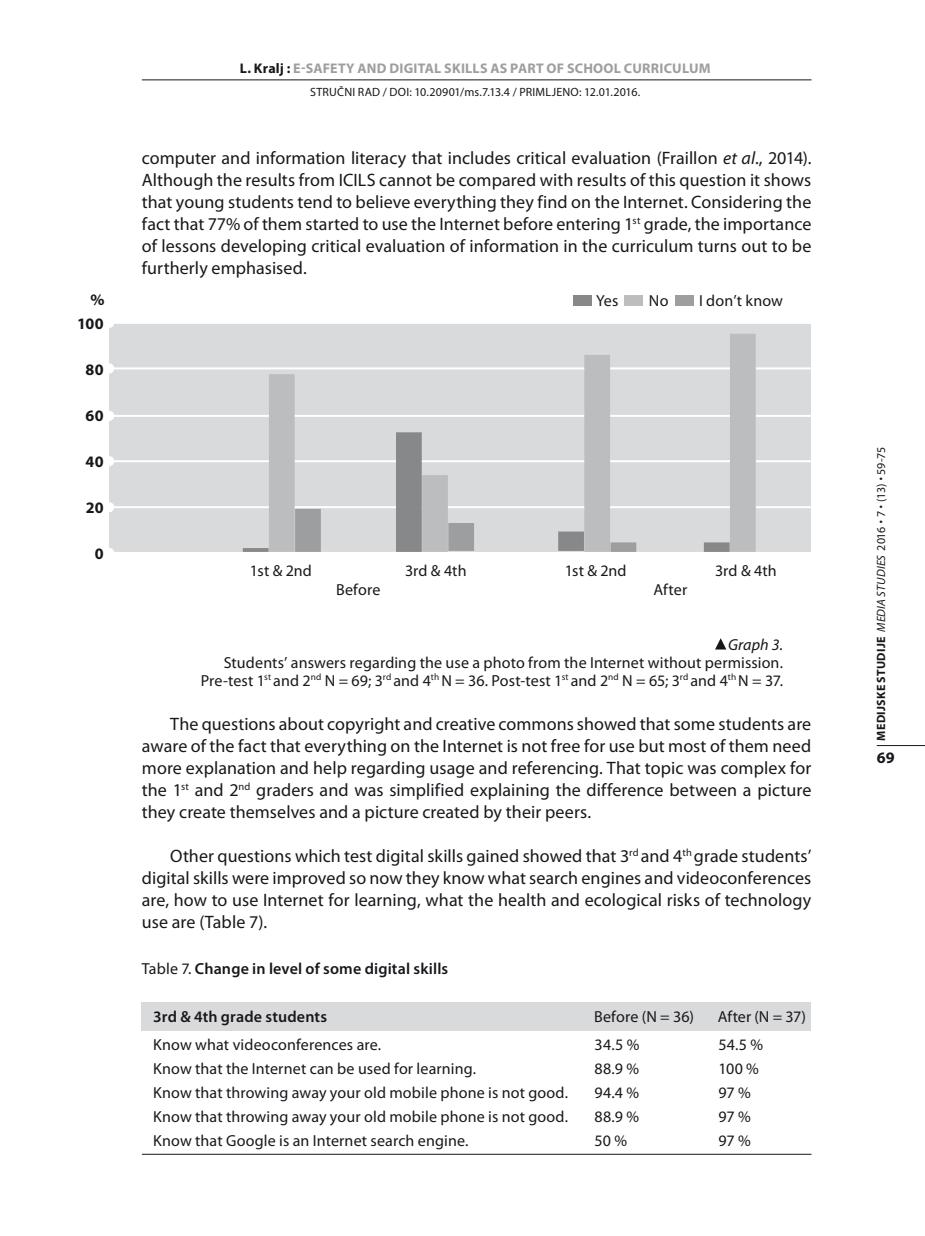
<style>
.page{position:relative;width:925px;height:1236px;background:#fff}
.page>*{position:absolute;margin:0;border:0;box-sizing:border-box;transform-origin:0 0}
.t1{font:18px/22px "Myriad Pro";letter-spacing:.005em;color:#1a171c;text-align:justify}
.t2{font:16px/18px "Myriad Pro";letter-spacing:.01em;color:#1a171c;text-align:right}
.t3{font:600 16px "Myriad Pro";letter-spacing:.01em;color:#1a171c}
.t4{font:700 16px "Myriad Pro";letter-spacing:.015em;color:#1a171c}
.t5{font:italic 16px "Myriad Pro";letter-spacing:.01em;color:#1a171c}
.t6{font:700 14px "Myriad Pro";letter-spacing:.02em;color:#9d9ea0}
.t7{font:12px "Myriad Pro";letter-spacing:.02em;color:#1a171c}
.t8{font:700 12px "Myriad Pro";letter-spacing:.025em;color:#1a171c}
.s1{color:#1a171c}
.s2{font-style:italic}
.s3{font-weight:400}
.s4{font-weight:400;font-style:italic}
</style>
<div class="page">
<hr style="left:142px;top:79px;width:669px;height:1px;background:#1a171c">
<hr style="left:876px;top:745px;width:48px;height:1px;background:#1a171c">
<div style="left:142px;top:1002px;width:668px;height:28px;background:#d9dadb"></div>
<hr style="left:142px;top:1154px;width:669px;height:1px;background:#1a171c">
<div style="left:573px;top:296px;width:18px;height:10px;background:#87888a"></div>
<div style="left:624px;top:296px;width:18px;height:10px;background:#bcbdbf"></div>
<div style="left:675px;top:296px;width:18px;height:10px;background:#9d9ea0"></div>
<div style="left:109px;top:323px;width:701px;height:230px;background:#d9dadb"></div>
<hr style="left:110px;top:415px;width:708px;height:2px;background:#fff">
<div style="left:104px;top:411px;width:10px;height:10px;background:#fff;border-radius:50%"></div>
<hr style="left:110px;top:460px;width:707px;height:2px;background:#fff">
<div style="left:104px;top:456px;width:10px;height:10px;background:#fff;border-radius:50%"></div>
<hr style="left:110px;top:367px;width:707px;height:2px;background:#fff">
<div style="left:104px;top:363px;width:10px;height:11px;background:#fff;border-radius:50%"></div>
<hr style="left:110px;top:506px;width:703px;height:2px;background:#fff">
<div style="left:104px;top:502px;width:10px;height:10px;background:#fff;border-radius:50%"></div>
<hr style="left:110px;top:322px;width:705px;height:2px;background:#fff">
<div style="left:104px;top:318px;width:10px;height:10px;background:#fff;border-radius:50%"></div>
<svg style="left:715px;top:638px;width:11px;height:11px"></svg>
<svg style="left:243px;top:374px;width:78px;height:178px"></svg>
<svg style="left:396px;top:432px;width:78px;height:120px"></svg>
<svg style="left:558px;top:355px;width:78px;height:197px"></svg>
<svg style="left:703px;top:334px;width:52px;height:218px"></svg>
<hr style="left:110px;top:552px;width:703px;height:2px;background:#fff">
<div style="left:104px;top:548px;width:10px;height:10px;background:#fff;border-radius:50%"></div>
<p class="t4" style="left:91px;top:290px;width:16px">%</p>
<p class="t4" style="left:77px;top:313px;width:28px">100</p>
<p class="t4" style="left:86px;top:359px;width:20px">80</p>
<p class="t4" style="left:86px;top:405px;width:20px">60</p>
<p class="t4" style="left:85px;top:451px;width:20px">40</p>
<p class="t4" style="left:86px;top:497px;width:19px">20</p>
<p class="t4" style="left:95px;top:543px;width:10px">0</p>
<p class="t6" style="left:239px;top:59px;width:213px"><span class="s1">L. KRALJ :</span> E-SAFETY AND DIGITAL SKILLS</p>
<p class="t6" style="left:490px;top:59px;width:192px">AS PART OF SCHOOL CURRICULUM</p>
<p class="t7" style="left:310px;top:84px;width:331px">STRUČNI RAD / DOI: 10.20901/ms.7.13.4 / PRIMLJENO: 12.01.2016.</p>
<p class="t1" style="left:142px;top:146px;width:671px">computer and information literacy that includes critical evaluation (Fraillon <span class="s2">et al</span>., 2014).<br>Although the results from ICILS cannot be compared with results of this question it shows that young students tend to believe everything they find on the Internet. Considering the fact that 77% of them started to use the Internet before entering 1<sup>st</sup> grade, the importance of lessons developing critical evaluation of information in the curriculum turns out to be furtherly emphasised.</p>
<p class="t2" style="left:595px;top:292px;width:24px">Yes</p>
<p class="t2" style="left:648px;top:292px;width:21px">No</p>
<p class="t2" style="left:698px;top:292px;width:85px">I don’t know</p>
<p class="t2" style="left:250px;top:561px;width:63px">1st &amp; 2nd</p>
<p class="t2" style="left:405px;top:561px;width:63px">3rd &amp; 4th</p>
<p class="t2" style="left:336px;top:580px;width:46px">Before</p>
<p class="t2" style="left:653px;top:580px;width:35px">After</p>
<p class="t2" style="left:564px;top:561px;width:63px">1st &amp; 2nd</p>
<p class="t2" style="left:714px;top:561px;width:63px">3rd &amp; 4th</p>
<p class="t5" style="left:727px;top:634px;width:56px">Graph 3.</p>
<p class="t2" style="left:200px;top:653px;width:583px">Students’ answers regarding the use a photo from the Internet without permission.<br>Pre-test 1<sup>st</sup> and 2<sup>nd</sup> N = 69; 3<sup>rd</sup> and 4<sup>th</sup> N = 36. Post-test 1<sup>st</sup> and 2<sup>nd</sup> N = 65; 3<sup>rd</sup> and 4<sup>th</sup> N = 37.</p>
<p class="t1" style="left:142px;top:712px;width:670px;text-indent:28px">The questions about copyright and creative commons showed that some students are aware of the fact that everything on the Internet is not free for use but most of them need more explanation and help regarding usage and referencing. That topic was complex for the 1<sup>st</sup> and 2<sup>nd</sup> graders and was simplified explaining the difference between a picture they create themselves and a picture created by their peers.</p>
<p class="t1" style="left:142px;top:844px;width:670px;text-indent:28px">Other questions which test digital skills gained showed that 3<sup>rd</sup> and 4<sup>th</sup> grade students’ digital skills were improved so now they know what search engines and videoconferences are, how to use Internet for learning, what the health and ecological risks of technology use are (Table 7).</p>
<p class="t3" style="left:142px;top:958px;width:308px"><span class="s3">Table 7.</span> Change in level of some digital skills</p>
<p class="t3" style="left:153px;top:1006px;width:175px">3rd &amp; 4th grade students</p>
<p class="t2" style="left:594px;top:1007px;width:101px">Before (N = 36)</p>
<p class="t2" style="left:717px;top:1007px;width:90px">After (N = 37)</p>
<p class="t2" style="left:153px;top:1035px;width:229px">Know what videoconferences are.</p>
<p class="t2" style="left:594px;top:1035px;width:46px">34.5 %</p>
<p class="t2" style="left:718px;top:1035px;width:46px">54.5 %</p>
<p class="t2" style="left:153px;top:1059px;width:324px">Know that the Internet can be used for learning.</p>
<p class="t2" style="left:594px;top:1059px;width:46px">88.9 %</p>
<p class="t2" style="left:718px;top:1059px;width:42px">100 %</p>
<p class="t2" style="left:153px;top:1083px;width:416px">Know that throwing away your old mobile phone is not good.</p>
<p class="t2" style="left:594px;top:1083px;width:46px">94.4 %</p>
<p class="t2" style="left:718px;top:1083px;width:34px">97 %</p>
<p class="t2" style="left:153px;top:1107px;width:416px">Know that throwing away your old mobile phone is not good.</p>
<p class="t2" style="left:594px;top:1107px;width:46px">88.9 %</p>
<p class="t2" style="left:718px;top:1107px;width:34px">97 %</p>
<p class="t2" style="left:153px;top:1131px;width:317px">Know that Google is an Internet search engine.</p>
<p class="t2" style="left:594px;top:1131px;width:34px">50 %</p>
<p class="t2" style="left:718px;top:1131px;width:34px">97 %</p>
<p class="t8" style="left:872px;top:741px;width:296px;rotate:-90deg">MEDIJSKE STUDIJE <span class="s4">MEDIA STUDIES</span> <span class="s3">2016</span> <sup>.</sup> <span class="s3">7</span> <sup>.</sup> <span class="s3">(13)</span> <sup>.</sup> <span class="s3">59-75</span></p>
<p class="t4" style="left:876px;top:747px;width:19px">69</p>
</div>
